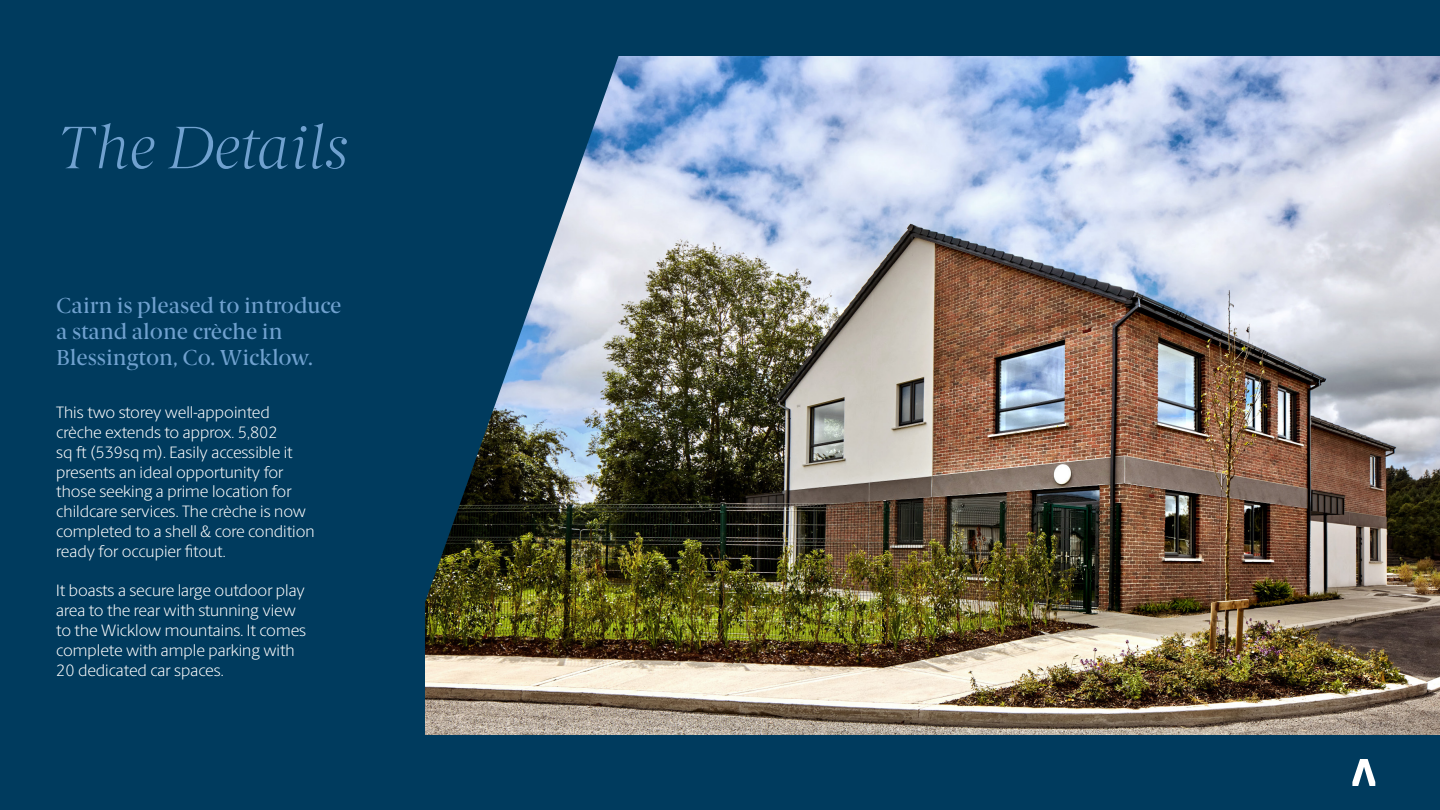
<style>
.page{position:relative;width:1440px;height:810px;background:#003b5e}
.page>*{position:absolute;margin:0;border:0;box-sizing:border-box;transform-origin:0 0}
.t1{font:italic 300 60px "Berlingske Serif";color:#70a1cf}
.t2{font:21.75px/26.1px "Berlingske Serif";color:#70a1cf}
.t3{font:300 16.5px/19.8px "Berlingske Sans";color:#fff}
</style>
<div class="page">
<img style="left:425px;top:56px;width:1015px;height:679px">
<img style="left:425px;top:56px;width:213px;height:576px">
<svg style="left:1352px;top:759px;width:23px;height:27px"></svg>
<h1 class="t1" style="left:56px;top:109px;width:293px">The Details</h1>
<h2 class="t2" style="left:56px;top:292px;width:287px">Cairn is pleased to introduce a stand alone crèche in<br>Blessington, Co. Wicklow.</h2>
<p class="t3" style="left:56px;top:402px;width:260px">This two storey well-appointed crèche extends to approx. 5,802<br>sq ft (539sq m). Easily accessible it presents an ideal opportunity for those seeking a prime location for childcare services. The crèche is now completed to a shell &amp; core condition ready for occupier fitout.</p>
<p class="t3" style="left:56px;top:581px;width:252px">It boasts a secure large outdoor play area to the rear with stunning view to the Wicklow mountains. It comes complete with ample parking with<br>20 dedicated car spaces.</p>
</div>
